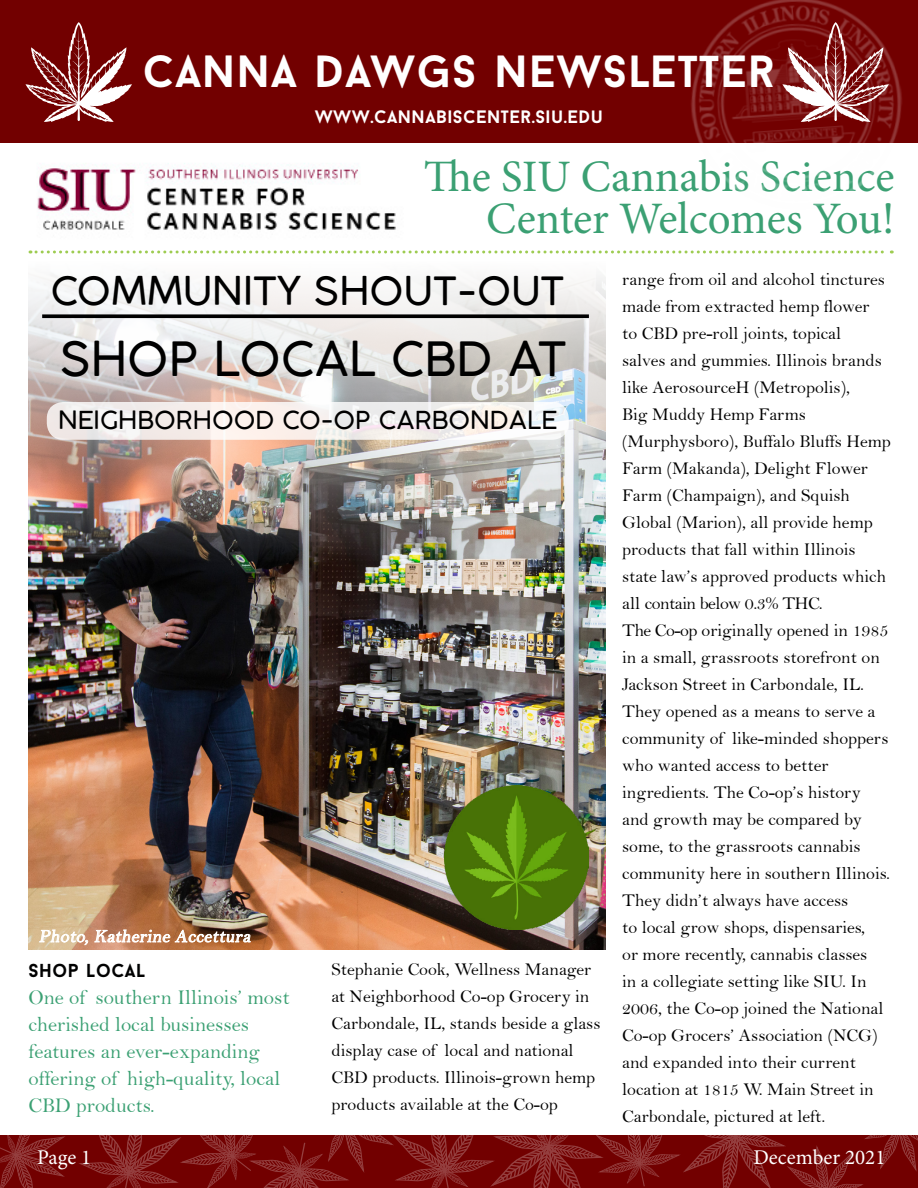
<style>
.page{position:relative;width:918px;height:1188px;background:#fff}
.page>*{position:absolute;margin:0;border:0;box-sizing:border-box;transform-origin:0 0}
.t1{font:300 47.1px "Cocogoose";color:#000}
.t2{font:45px/42px "Minion Pro";letter-spacing:-.005em;color:#3ba073;text-align:right}
.t3{font:700 45px "Baron Neue";letter-spacing:.025em;color:#fff}
.t4{font:300 38.85px "Cocogoose";color:#000}
.t5{font:300 24.75px "Cocogoose";color:#000}
.t6{font:21px/27px "Bell";color:#3ba073}
.t7{font:21px "Minion Pro";color:#fff}
.t8{font:700 18.75px "Baron Neue";letter-spacing:.025em;color:#000101}
.t9{font:18px/27px "Bell";color:#000}
.t10{font:700 18px "Baron Neue";letter-spacing:.025em;color:#fff}
.t11{font:italic 18px "Bell";color:#fff}
</style>
<div class="page">
<svg style="left:0;top:1135px;width:66px;height:53px;background:#7c1212"></svg>
<svg style="left:78px;top:1135px;width:840px;height:53px;background:#7a0e0e"></svg>
<img style="left:37px;top:163px;width:359px;height:67px">
<svg style="left:30px;top:250px;width:584px;height:4px"></svg>
<div style="left:0;top:1px;width:918px;height:142px;background:#720000"></div>
<img style="left:615px;top:0;width:303px;height:254px">
<svg style="left:25px;top:22px;width:107px;height:100px"></svg>
<svg style="left:782px;top:22px;width:107px;height:100px"></svg>
<img style="left:28px;top:274px;width:578px;height:676px">
<svg style="left:42px;top:314px;width:547px;height:4px;background:#191919"></svg>
<svg style="left:39px;top:921px;width:212px;height:27px;background:#c19676"></svg>
<div style="left:47px;top:402px;width:522px;height:38px;background:linear-gradient(to right,#f3ebe9,#f6f4f2);border-radius:17px"></div>
<img style="left:445px;top:786px;width:144px;height:144px">
<h2 class="t3" style="left:143px;top:42px;width:634px">CANNA DAWGS NEWSLETTER</h2>
<p class="t10" style="left:315px;top:105px;width:290px">WWW.CANNABISCENTER.SIU.EDU</p>
<h2 class="t2" style="left:424px;top:156px;width:472px">The SIU Cannabis Science<br>Center Welcomes You!</h2>
<h3 class="t4" style="left:51px;top:264px;width:515px">COMMUNITY SHOUT-OUT</h3>
<h1 class="t1" style="left:59px;top:326px;width:509px">SHOP LOCAL CBD AT</h1>
<h3 class="t5" style="left:58px;top:403px;width:501px">NEIGHBORHOOD CO-OP CARBONDALE</h3>
<p class="t11" style="left:39px;top:926px;width:217px">Photo, Katherine Accettura</p>
<p class="t8" style="left:28px;top:959px;width:118px">SHOP LOCAL</p>
<p class="t6" style="left:28px;top:984px;width:263px">One of southern Illinois’ most cherished local businesses features an ever-expanding offering of high-quality, local<br>CBD products.</p>
<p class="t9" style="left:331px;top:956px;width:271px">Stephanie Cook, Wellness Manager at Neighborhood Co-op Grocery in Carbondale, IL, stands beside a glass display case of local and national CBD products. Illinois-grown hemp products available at the Co-op</p>
<p class="t9" style="left:622px;top:266px;width:270px">range from oil and alcohol tinctures made from extracted hemp flower<br>to CBD pre-roll joints, topical<br>salves and gummies. Illinois brands like AerosourceH (Metropolis),<br>Big Muddy Hemp Farms (Murphysboro), Buffalo Bluffs Hemp<br>Farm (Makanda), Delight Flower<br>Farm (Champaign), and Squish<br>Global (Marion), all provide hemp products that fall within Illinois state law’s approved products which all contain below 0.3% THC.<br>The Co-op originally opened in 1985 in a small, grassroots storefront on<br>Jackson Street in Carbondale, IL.<br>They opened as a means to serve a community of like-minded shoppers who wanted access to better ingredients. The Co-op’s history and growth may be compared by some, to the grassroots cannabis community here in southern Illinois.<br>They didn’t always have access<br>to local grow shops, dispensaries,<br>or more recently, cannabis classes<br>in a collegiate setting like SIU. In<br>2006, the Co-op joined the National<br>Co-op Grocers’ Association (NCG) and expanded into their current location at 1815 W. Main Street in<br>Carbondale, pictured at left.</p>
<p class="t7" style="left:37px;top:1143px;width:55px">Page 1</p>
<p class="t7" style="left:753px;top:1143px;width:134px">December 2021</p>
</div>
